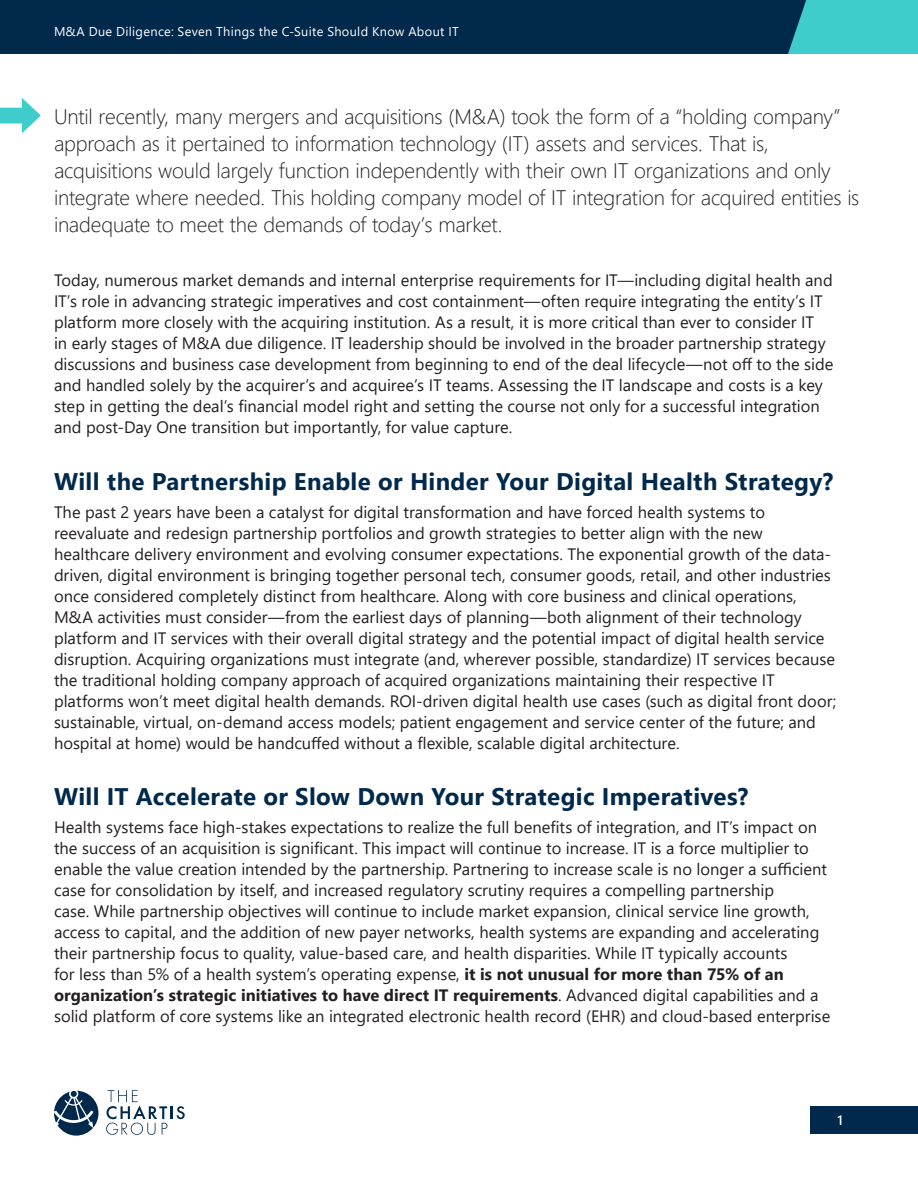
<style>
.page{position:relative;width:918px;height:1188px;background:#fff}
.page>*{position:absolute;margin:0;border:0;box-sizing:border-box;transform-origin:0 0}
.Chartis_-_Heading_1{font:700 24px "Segoe UI";letter-spacing:.015em;color:#00294c}
.Chartis_-_Dek{font:300 21px/27px "Segoe UI";letter-spacing:-.01em;color:#231f20}
.Chartis_-_Body{font:16.5px/21px "Segoe UI";color:#231f20}
.t1{font:600 13.5px "Segoe UI";color:#fff}
.t2{font:12.75px "Segoe UI";letter-spacing:.025em;color:#fff}
.s1{font-weight:700}
</style>
<div class="page">
<div style="left:0;top:0;width:918px;height:54px;background:#00294c"></div>
<svg style="left:788px;top:0;width:130px;height:54px"></svg>
<div style="left:810px;top:1106px;width:108px;height:28px;background:#00294c"></div>
<svg style="left:54px;top:1091px;width:44px;height:45px"></svg>
<svg style="left:106px;top:1090px;width:79px;height:45px"></svg>
<svg style="left:0;top:98px;width:41px;height:35px"></svg>
<p class="t2" style="left:54px;top:20px;width:406px">M&amp;A Due Diligence: Seven Things the C-Suite Should Know About IT</p>
<p class="Chartis_-_Dek" style="left:54px;top:101px;width:807px">Until recently, many mergers and acquisitions (M&amp;A) took the form of a “holding company” approach as it pertained to information technology (IT) assets and services. That is, acquisitions would largely function independently with their own IT organizations and only integrate where needed. This holding company model of IT integration for acquired entities is inadequate to meet the demands of today’s market.</p>
<p class="Chartis_-_Body" style="left:54px;top:269px;width:781px">Today, numerous market demands and internal enterprise requirements for IT—including digital health and IT’s role in advancing strategic imperatives and cost containment—often require integrating the entity’s IT platform more closely with the acquiring institution. As a result, it is more critical than ever to consider IT<br>in early stages of M&amp;A due diligence. IT leadership should be involved in the broader partnership strategy discussions and business case development from beginning to end of the deal lifecycle—not off to the side and handled solely by the acquirer’s and acquiree’s IT teams. Assessing the IT landscape and costs is a key step in getting the deal’s financial model right and setting the course not only for a successful integration and post-Day One transition but importantly, for value capture.</p>
<p class="Chartis_-_Heading_1" style="left:54px;top:459px;width:781px">Will the Partnership Enable or Hinder Your Digital Health Strategy?</p>
<p class="Chartis_-_Body" style="left:54px;top:500px;width:784px">The past 2 years have been a catalyst for digital transformation and have forced health systems to reevaluate and redesign partnership portfolios and growth strategies to better align with the new healthcare delivery environment and evolving consumer expectations. The exponential growth of the data&shy;driven, digital environment is bringing together personal tech, consumer goods, retail, and other industries once considered completely distinct from healthcare. Along with core business and clinical operations, M&amp;A activities must consider—from the earliest days of planning—both alignment of their technology platform and IT services with their overall digital strategy and the potential impact of digital health service disruption. Acquiring organizations must integrate (and, wherever possible, standardize) IT services because the traditional holding company approach of acquired organizations maintaining their respective IT platforms won’t meet digital health demands. ROI-driven digital health use cases (such as digital front door; sustainable, virtual, on-demand access models; patient engagement and service center of the future; and hospital at home) would be handcuffed without a flexible, scalable digital architecture.</p>
<p class="Chartis_-_Heading_1" style="left:54px;top:774px;width:696px">Will IT Accelerate or Slow Down Your Strategic Imperatives?</p>
<p class="Chartis_-_Body" style="left:54px;top:815px;width:778px">Health systems face high-stakes expectations to realize the full benefits of integration, and IT’s impact on the success of an acquisition is significant. This impact will continue to increase. IT is a force multiplier to enable the value creation intended by the partnership. Partnering to increase scale is no longer a sufficient case for consolidation by itself, and increased regulatory scrutiny requires a compelling partnership<br>case. While partnership objectives will continue to include market expansion, clinical service line growth, access to capital, and the addition of new payer networks, health systems are expanding and accelerating their partnership focus to quality, value-based care, and health disparities. While IT typically accounts<br>for less than 5% of a health system’s operating expense, <span class="s1">it is not unusual for more than 75% of an organization’s strategic initiatives to have direct IT requirements</span>. Advanced digital capabilities and a solid platform of core systems like an integrated electronic health record (EHR) and cloud-based enterprise</p>
<p class="t1" style="left:838px;top:1107px;width:7px">1</p>
</div>
